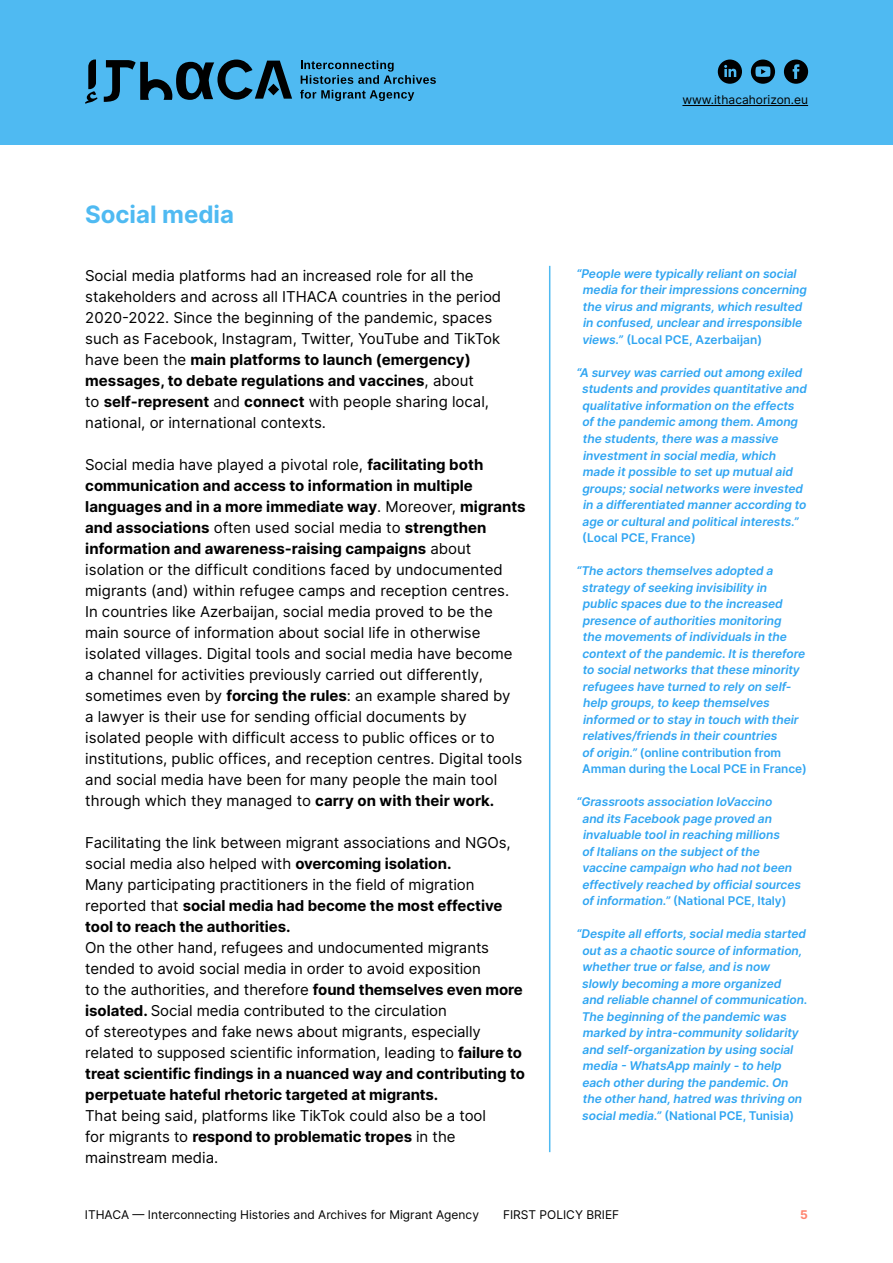
<style>
.page{position:relative;width:893px;height:1263px;background:#fff}
.page>*{position:absolute;margin:0;border:0;box-sizing:border-box;transform-origin:0 0}
.t1{font:700 24px "Inter";color:#4fbaf2}
.t2{font:15px/21px "Inter";color:#000}
.t3{font:italic 600 12px/16.5px "Inter";letter-spacing:-.005em;color:#2fa5f2}
.t4{font:12px "Inter";color:#000}
.t5{font:600 12px "Inter";color:#2fa5f2}
.t6{font:700 12px "Inter";color:#ff846e}
.s1{font-weight:700}
.s2{font-style:normal}
</style>
<div class="page">
<hr style="left:549px;top:266px;width:1px;height:886px;background:#4fbaf2">
<div style="left:0;top:0;width:893px;height:144px;background:#4fbaf2"></div>
<svg style="left:301px;top:60px;width:135px;height:24px"></svg>
<svg style="left:300px;top:90px;width:114px;height:11px"></svg>
<svg style="left:85px;top:60px;width:207px;height:44px"></svg>
<hr style="left:682px;top:105px;width:126px;height:1px;background:#000">
<svg style="left:751px;top:60px;width:24px;height:24px"></svg>
<svg style="left:718px;top:60px;width:24px;height:24px"></svg>
<svg style="left:784px;top:60px;width:24px;height:24px"></svg>
<h1 class="t1" style="left:85px;top:196px;width:151px">Social media</h1>
<p class="t2" style="left:85px;top:265px;width:418px">Social media platforms had an increased role for all the stakeholders and across all ITHACA countries in the period 2020-2022. Since the beginning of the pandemic, spaces such as Facebook, Instagram, Twitter, YouTube and TikTok have been the <span class="s1">main platforms to launch (emergency) messages, to debate regulations and vaccines</span>, about<br>to <span class="s1">self-represent</span> and <span class="s1">connect</span> with people sharing local, national, or international contexts.</p>
<p class="t2" style="left:85px;top:454px;width:442px">Social media have played a pivotal role, <span class="s1">facilitating both communication and access to information in multiple languages and in a more immediate way</span>. Moreover, <span class="s1">migrants and associations</span> often used social media to <span class="s1">strengthen information and awareness-raising campaigns</span> about isolation or the difficult conditions faced by undocumented migrants (and) within refugee camps and reception centres.<br>In countries like Azerbaijan, social media proved to be the main source of information about social life in otherwise isolated villages. Digital tools and social media have become<br>a channel for activities previously carried out differently, sometimes even by <span class="s1">forcing the rules</span>: an example shared by<br>a lawyer is their use for sending official documents by isolated people with difficult access to public offices or to institutions, public offices, and reception centres. Digital tools and social media have been for many people the main tool through which they managed to <span class="s1">carry on with their work.</span></p>
<p class="t2" style="left:85px;top:832px;width:427px">Facilitating the link between migrant associations and NGOs, social media also helped with <span class="s1">overcoming isolation.<br></span>Many participating practitioners in the field of migration reported that <span class="s1">social media had become the most effective tool to reach the authorities.</span></p>
<p class="t2" style="left:85px;top:937px;width:441px">On the other hand, refugees and undocumented migrants tended to avoid social media in order to avoid exposition<br>to the authorities, and therefore <span class="s1">found themselves even more isolated.</span> Social media contributed to the circulation<br>of stereotypes and fake news about migrants, especially related to supposed scientific information, leading to <span class="s1">failure to treat scientific findings in a nuanced way and contributing to perpetuate hateful rhetoric targeted at migrants.</span></p>
<p class="t2" style="left:85px;top:1105px;width:402px">That being said, platforms like TikTok could also be a tool for migrants to <span class="s1">respond to problematic tropes</span> in the mainstream media.</p>
<p class="t4" style="left:682px;top:90px;width:127px">www.ithacahorizon.eu</p>
<p class="t3" style="left:582px;top:265px;width:226px;text-indent:-6px">“People were typically reliant on social media for their impressions concerning the virus and migrants, which resulted in confused, unclear and irresponsible views.” <span class="s2">(Local PCE, Azerbaijan)</span></p>
<p class="t3" style="left:582px;top:364px;width:226px;text-indent:-6px">“A survey was carried out among exiled students and provides quantitative and qualitative information on the effects of the pandemic among them. Among the students, there was a massive investment in social media, which made it possible to set up mutual aid groups; social networks were invested in a differentiated manner according to age or cultural and political interests.”</p>
<p class="t5" style="left:582px;top:529px;width:115px">(Local PCE, France)</p>
<p class="t3" style="left:582px;top:562px;width:226px;text-indent:-6px">“The actors themselves adopted a strategy of seeking invisibility in<br>public spaces due to the increased presence of authorities monitoring<br>the movements of individuals in the context of the pandemic. It is therefore to social networks that these minority refugees have turned to rely on self&shy;help groups, to keep themselves informed or to stay in touch with their relatives/friends in their countries<br>of origin.” <span class="s2">(online contribution from Amman during the Local PCE in France)</span></p>
<p class="t3" style="left:582px;top:793px;width:220px;text-indent:-6px">“Grassroots association IoVaccino<br>and its Facebook page proved an invaluable tool in reaching millions<br>of Italians on the subject of the vaccine campaign who had not been effectively reached by official sources of information.” <span class="s2">(National PCE, Italy)</span></p>
<p class="t3" style="left:582px;top:925px;width:227px;text-indent:-5px">“Despite all efforts, social media started out as a chaotic source of information, whether true or false, and is now slowly becoming a more organized<br>and reliable channel of communication.<br>The beginning of the pandemic was marked by intra-community solidarity and self-organization by using social media - WhatsApp mainly - to help each other during the pandemic. On the other hand, hatred was thriving on social media.” <span class="s2">(National PCE, Tunisia)</span></p>
<p class="t4" style="left:85px;top:1206px;width:396px">ITHACA — Interconnecting Histories and Archives for Migrant Agency</p>
<p class="t4" style="left:503px;top:1206px;width:118px">FIRST POLICY BRIEF</p>
<p class="t6" style="left:800px;top:1206px;width:9px">5</p>
</div>
